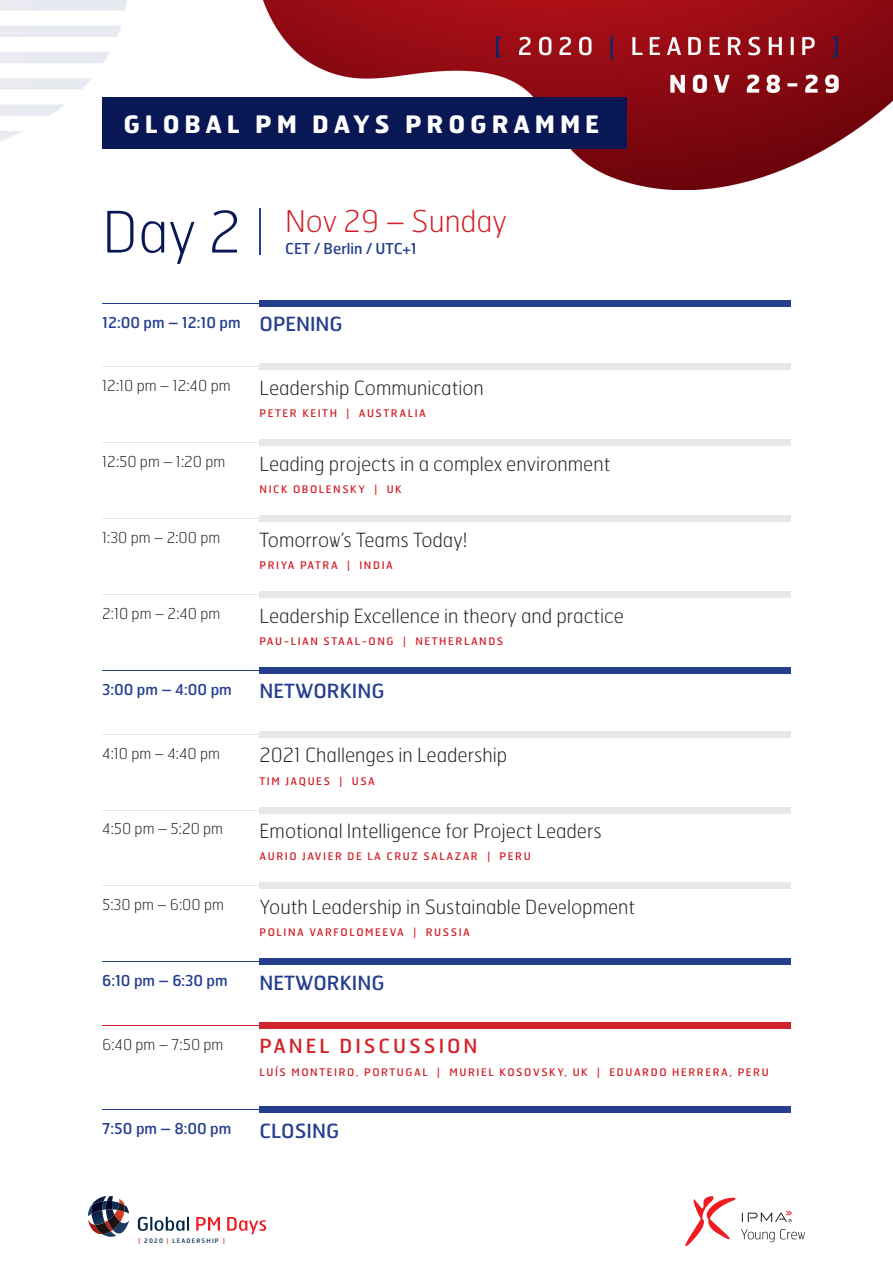
<style>
.page{position:relative;width:893px;height:1263px;background:#fff}
.page>*{position:absolute;margin:0;border:0;box-sizing:border-box;transform-origin:0 0}
.t1{font:100 30px "Hermes FB";color:#d1232a}
.t2{font:700 24px "Hermes FB";letter-spacing:.2em;color:#fff}
.t3{font:100 19.5px "Hermes FB";color:#231f20}
.t4{font:19.5px "Hermes FB";color:#253f8e}
.t5{font:19.5px "Hermes FB";letter-spacing:.15em;color:#d1232a}
.t6{font:100 15px "Hermes FB";color:#231f20}
.t7{font:15px "Hermes FB";color:#253f8e}
.t8{font:10.5px "Hermes FB";letter-spacing:.15em;color:#d1232a}
.t9{font:6.15px "Hermes FB";letter-spacing:.2em;color:#04264b}
.s1{font-size:57px;color:#091855}
.s2{font-size:19.5px}
.s3{color:#ee1d23}
</style>
<div class="page">
<img style="left:0;top:0;width:892px;height:189px">
<svg style="left:88px;top:1196px;width:41px;height:41px"></svg>
<svg style="left:138px;top:1217px;width:51px;height:14px"></svg>
<svg style="left:196px;top:1217px;width:24px;height:13px"></svg>
<svg style="left:227px;top:1217px;width:39px;height:17px"></svg>
<svg style="left:685px;top:1196px;width:120px;height:50px"></svg>
<div style="left:260px;top:364px;width:531px;height:6px;background:#e6e7e9"></div>
<div style="left:260px;top:440px;width:531px;height:6px;background:#e6e7e9"></div>
<div style="left:260px;top:516px;width:531px;height:6px;background:#e6e7e9"></div>
<div style="left:260px;top:592px;width:531px;height:6px;background:#e6e7e9"></div>
<div style="left:260px;top:731px;width:531px;height:6px;background:#e6e7e9"></div>
<div style="left:260px;top:807px;width:531px;height:6px;background:#e6e7e9"></div>
<div style="left:260px;top:883px;width:531px;height:6px;background:#e6e7e9"></div>
<hr style="left:102px;top:367px;width:158px;height:1px;background:#e6e7e9">
<hr style="left:102px;top:442px;width:158px;height:1px;background:#e6e7e9">
<hr style="left:102px;top:518px;width:158px;height:1px;background:#e6e7e9">
<hr style="left:102px;top:594px;width:158px;height:1px;background:#e6e7e9">
<hr style="left:102px;top:734px;width:158px;height:1px;background:#e6e7e9">
<hr style="left:102px;top:810px;width:158px;height:1px;background:#e6e7e9">
<hr style="left:102px;top:885px;width:158px;height:1px;background:#e6e7e9">
<hr style="left:102px;top:303px;width:158px;height:1px;background:#253f8e">
<div style="left:260px;top:300px;width:531px;height:6px;background:#253f8e"></div>
<hr style="left:102px;top:670px;width:158px;height:1px;background:#253f8e">
<hr style="left:102px;top:961px;width:158px;height:1px;background:#253f8e">
<div style="left:260px;top:667px;width:531px;height:6px;background:#253f8e"></div>
<div style="left:260px;top:959px;width:531px;height:6px;background:#253f8e"></div>
<hr style="left:102px;top:1109px;width:158px;height:1px;background:#253f8e">
<div style="left:260px;top:1107px;width:531px;height:6px;background:#253f8e"></div>
<hr style="left:259px;top:208px;width:1px;height:47px;background:#253f8e">
<hr style="left:102px;top:1025px;width:158px;height:1px;background:#d1232a">
<div style="left:260px;top:1022px;width:531px;height:6px;background:#d1232a"></div>
<div style="left:102px;top:98px;width:525px;height:51px;background:#091855"></div>
<p class="t2" style="left:123px;top:103px;width:477px">GLOBAL PM DAYS PROGRAMME</p>
<h1 class="t1" style="left:102px;top:196px;width:406px"><span class="s1">Day 2</span> Nov 29 – Sunday</h1>
<p class="t7" style="left:285px;top:236px;width:133px">CET / Berlin / UTC+1</p>
<p class="t7" style="left:102px;top:310px;width:242px">12:00 pm – 12:10 pm <span class="s2">OPENING</span></p>
<p class="t6" style="left:102px;top:373px;width:130px">12:10 pm – 12:40 pm</p>
<p class="t3" style="left:260px;top:372px;width:226px">Leadership Communication</p>
<p class="t8" style="left:260px;top:405px;width:168px">PETER KEITH | AUSTRALIA</p>
<p class="t6" style="left:102px;top:449px;width:125px">12:50 pm – 1:20 pm</p>
<p class="t3" style="left:260px;top:447px;width:352px">Leading projects in a complex environment</p>
<p class="t8" style="left:260px;top:481px;width:144px">NICK OBOLENSKY | UK</p>
<p class="t6" style="left:102px;top:525px;width:120px">1:30 pm – 2:00 pm</p>
<p class="t3" style="left:260px;top:523px;width:209px">Tomorrow’s Teams Today!</p>
<p class="t8" style="left:260px;top:556px;width:135px">PRIYA PATRA | INDIA</p>
<p class="t6" style="left:102px;top:601px;width:120px">2:10 pm – 2:40 pm</p>
<p class="t3" style="left:260px;top:599px;width:366px">Leadership Excellence in theory and practice</p>
<p class="t8" style="left:260px;top:632px;width:245px">PAU-LIAN STAAL-ONG | NETHERLANDS</p>
<p class="t7" style="left:102px;top:677px;width:131px">3:00 pm – 4:00 pm</p>
<p class="t4" style="left:260px;top:675px;width:127px">NETWORKING</p>
<p class="t6" style="left:102px;top:741px;width:119px">4:10 pm – 4:40 pm</p>
<p class="t3" style="left:260px;top:739px;width:249px">2021 Challenges in Leadership</p>
<p class="t8" style="left:260px;top:772px;width:117px">TIM JAQUES | USA</p>
<p class="t6" style="left:102px;top:816px;width:122px">4:50 pm – 5:20 pm</p>
<p class="t3" style="left:260px;top:815px;width:344px">Emotional Intelligence for Project Leaders</p>
<p class="t8" style="left:260px;top:848px;width:273px">AURIO JAVIER DE LA CRUZ SALAZAR | PERU</p>
<p class="t6" style="left:102px;top:892px;width:123px">5:30 pm – 6:00 pm</p>
<p class="t3" style="left:260px;top:890px;width:377px">Youth Leadership in Sustainable Development</p>
<p class="t8" style="left:260px;top:924px;width:212px">POLINA VARFOLOMEEVA | RUSSIA</p>
<p class="t7" style="left:102px;top:968px;width:127px">6:10 pm – 6:30 pm</p>
<p class="t4" style="left:260px;top:966px;width:127px">NETWORKING</p>
<p class="t6" style="left:102px;top:1032px;width:123px">6:40 pm – 7:50 pm</p>
<p class="t5" style="left:260px;top:1030px;width:219px">PANEL DISCUSSION</p>
<p class="t8" style="left:260px;top:1063px;width:511px">LUÍS MONTEIRO, PORTUGAL | MURIEL KOSOVSKY, UK | EDUARDO HERRERA, PERU</p>
<p class="t7" style="left:102px;top:1116px;width:131px">7:50 pm – 8:00 pm</p>
<p class="t4" style="left:260px;top:1114px;width:81px">CLOSING</p>
<p class="t9" style="left:138px;top:1236px;width:88px"><span class="s3">[</span> 2020 <span class="s3">|</span> LEADERSHIP <span class="s3">]</span></p>
</div>
